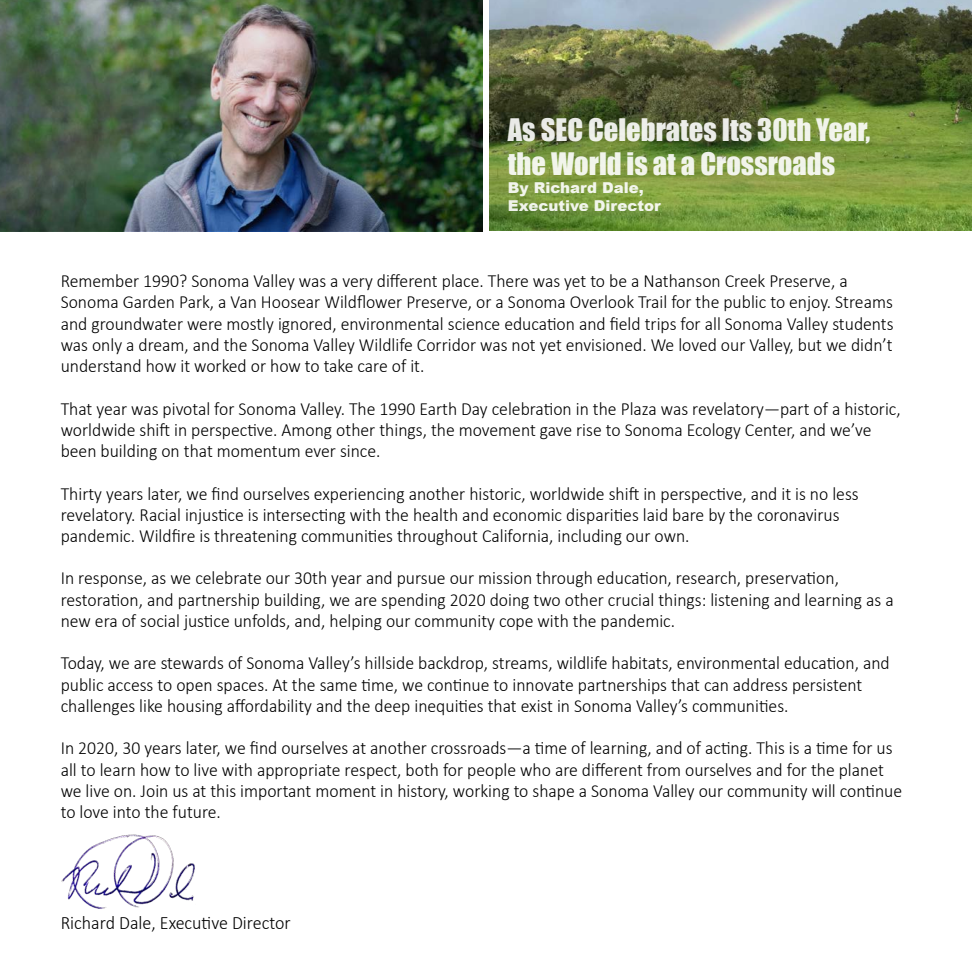
<style>
.page{position:relative;width:972px;height:972px;background:#fff}
.page>*{position:absolute;margin:0;border:0;box-sizing:border-box;transform-origin:0 0}
.t1{font:28.5px/34.2px "Impact";color:#fff}
.t2{font:300 18.9px "Calibri";color:#000;scale:.95 1}
.t3{font:300 18.6px/21.3px "Calibri";color:#000;scale:.95 1}
.t4{font:900 15px/18px "Arial";color:#fff}
</style>
<div class="page">
<img style="left:61px;top:834px;width:134px;height:75px">
<img style="left:0;top:0;width:483px;height:231px">
<img style="left:489px;top:0;width:483px;height:231px">
<h1 class="t1" style="left:508px;top:112px;width:364px">As SEC Celebrates Its 30th Year, the World is at a Crossroads</h1>
<p class="t4" style="left:508px;top:178px;width:154px">By Richard Dale,<br>Executive Director</p>
<p class="t3" style="left:61px;top:270px;width:878px">Remember 1990? Sonoma Valley was a very different place. There was yet to be a Nathanson Creek Preserve, a Sonoma Garden Park, a Van Hoosear Wildflower Preserve, or a Sonoma Overlook Trail for the public to enjoy. Streams and groundwater were mostly ignored, environmental science education and field trips for all Sonoma Valley students was only a dream, and the Sonoma Valley Wildlife Corridor was not yet envisioned. We loved our Valley, but we didn’t understand how it worked or how to take care of it.</p>
<p class="t3" style="left:61px;top:398px;width:886px">That year was pivotal for Sonoma Valley. The 1990 Earth Day celebration in the Plaza was revelatory—part of a historic, worldwide shift in perspective. Among other things, the movement gave rise to Sonoma Ecology Center, and we’ve been building on that momentum ever since.</p>
<p class="t3" style="left:61px;top:483px;width:842px">Thirty years later, we find ourselves experiencing another historic, worldwide shift in perspective, and it is no less revelatory. Racial injustice is intersecting with the health and economic disparities laid bare by the coronavirus pandemic. Wildfire is threatening communities throughout California, including our own.</p>
<p class="t3" style="left:61px;top:567px;width:878px">In response, as we celebrate our 30th year and pursue our mission through education, research, preservation, restoration, and partnership building, we are spending 2020 doing two other crucial things: listening and learning as a new era of social justice unfolds, and, helping our community cope with the pandemic.</p>
<p class="t3" style="left:61px;top:652px;width:874px">Today, we are stewards of Sonoma Valley’s hillside backdrop, streams, wildlife habitats, environmental education, and public access to open spaces. At the same time, we continue to innovate partnerships that can address persistent challenges like housing affordability and the deep inequities that exist in Sonoma Valley’s communities.</p>
<p class="t3" style="left:61px;top:737px;width:887px">In 2020, 30 years later, we find ourselves at another crossroads—a time of learning, and of acting. This is a time for us all to learn how to live with appropriate respect, both for people who are different from ourselves and for the planet we live on. Join us at this important moment in history, working to shape a Sonoma Valley our community will continue to love into the future.</p>
<p class="t2" style="left:61px;top:911px;width:244px">Richard Dale, Executive Director</p>
</div>
